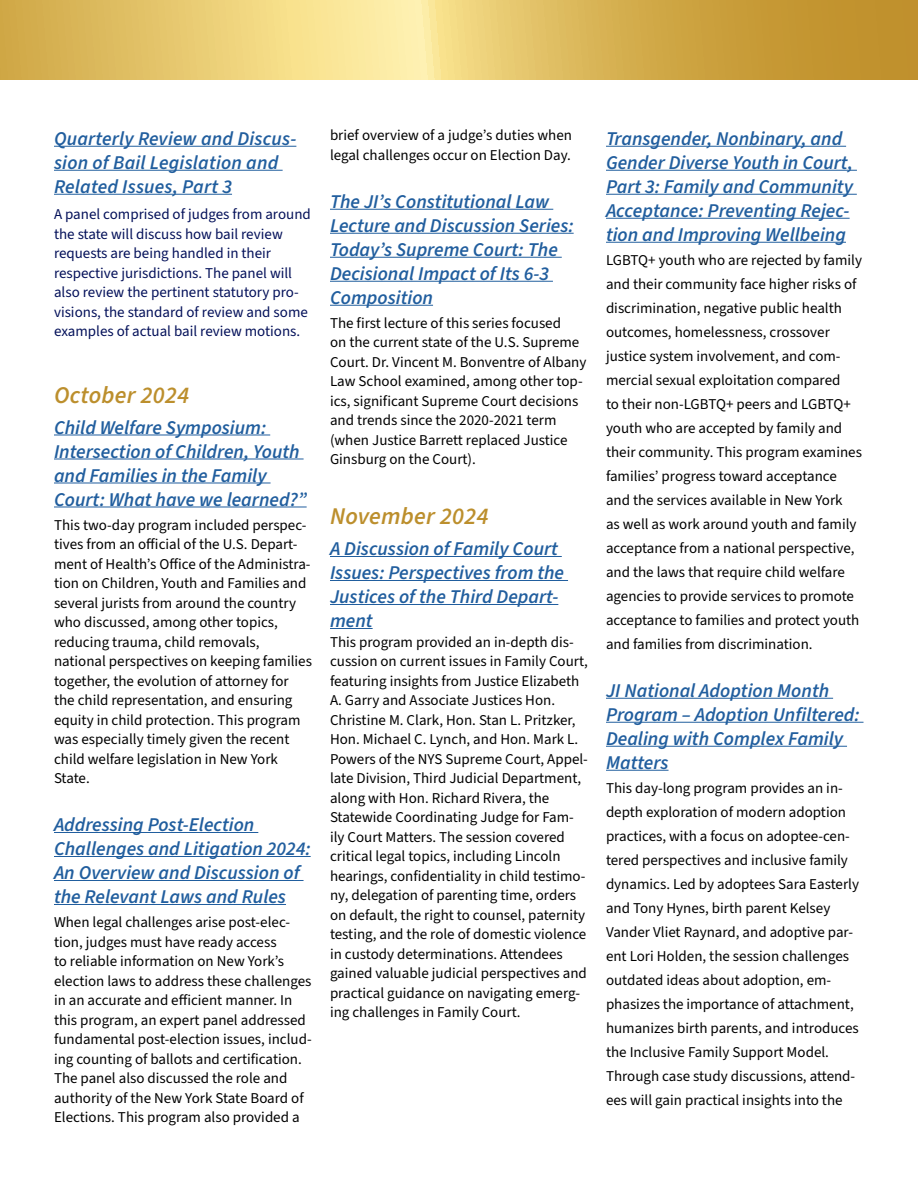
<style>
.page{position:relative;width:918px;height:1188px;background:#fff}
.page>*{position:absolute;margin:0;border:0;box-sizing:border-box;transform-origin:0 0}
.t1{font:italic 600 24px "Source Sans 3";letter-spacing:.01em;color:#bc8f2d}
.t2{font:italic 600 19.5px/24px "Source Sans 3";color:#215e9e}
.t3{font:15px/19.5px "Source Sans 3";color:#000}
.t4{font:15px/19.5px "Source Sans 3";color:#031059}
</style>
<div class="page">
<svg style="left:0;top:0;width:918px;height:80px;background:#debc62"></svg>
<hr style="left:54px;top:146px;width:242px;height:1px;background:#215e9e">
<hr style="left:54px;top:170px;width:229px;height:1px;background:#215e9e">
<hr style="left:54px;top:194px;width:178px;height:1px;background:#215e9e">
<hr style="left:54px;top:435px;width:216px;height:1px;background:#215e9e">
<hr style="left:54px;top:459px;width:250px;height:1px;background:#215e9e">
<hr style="left:54px;top:483px;width:217px;height:1px;background:#215e9e">
<hr style="left:54px;top:507px;width:253px;height:1px;background:#215e9e">
<hr style="left:54px;top:832px;width:204px;height:1px;background:#215e9e">
<hr style="left:54px;top:856px;width:257px;height:1px;background:#215e9e">
<hr style="left:54px;top:880px;width:250px;height:1px;background:#215e9e">
<hr style="left:54px;top:904px;width:232px;height:1px;background:#215e9e">
<hr style="left:330px;top:209px;width:223px;height:1px;background:#215e9e">
<hr style="left:330px;top:233px;width:244px;height:1px;background:#215e9e">
<hr style="left:330px;top:257px;width:232px;height:1px;background:#215e9e">
<hr style="left:330px;top:281px;width:223px;height:1px;background:#215e9e">
<hr style="left:330px;top:305px;width:103px;height:1px;background:#215e9e">
<hr style="left:330px;top:556px;width:232px;height:1px;background:#215e9e">
<hr style="left:330px;top:580px;width:238px;height:1px;background:#215e9e">
<hr style="left:330px;top:604px;width:228px;height:1px;background:#215e9e">
<hr style="left:330px;top:628px;width:43px;height:1px;background:#215e9e">
<hr style="left:606px;top:146px;width:240px;height:1px;background:#215e9e">
<hr style="left:606px;top:170px;width:251px;height:1px;background:#215e9e">
<hr style="left:606px;top:194px;width:251px;height:1px;background:#215e9e">
<hr style="left:606px;top:218px;width:244px;height:1px;background:#215e9e">
<hr style="left:606px;top:242px;width:240px;height:1px;background:#215e9e">
<hr style="left:606px;top:698px;width:227px;height:1px;background:#215e9e">
<hr style="left:606px;top:722px;width:258px;height:1px;background:#215e9e">
<hr style="left:606px;top:746px;width:241px;height:1px;background:#215e9e">
<hr style="left:606px;top:770px;width:63px;height:1px;background:#215e9e">
<h2 class="t2" style="left:54px;top:126px;width:244px">Quarterly Review and Discus&shy;sion of Bail Legislation and<br>Related Issues, Part 3</h2>
<p class="t4" style="left:54px;top:204px;width:258px">A panel comprised of judges from around the state will discuss how bail review requests are being handled in their respective jurisdictions. The panel will also review the pertinent statutory pro&shy;visions, the standard of review and some examples of actual bail review motions.</p>
<h1 class="t1" style="left:54px;top:379px;width:137px">October 2024</h1>
<h2 class="t2" style="left:54px;top:415px;width:254px">Child Welfare Symposium:<br>Intersection of Children, Youth and Families in the Family<br>Court: What have we learned?”</h2>
<p class="t3" style="left:54px;top:515px;width:260px">This two-day program included perspec&shy;tives from an official of the U.S. Depart&shy;ment of Health’s Office of the Administra&shy;tion on Children, Youth and Families and several jurists from around the country who discussed, among other topics, reducing trauma, child removals, national perspectives on keeping families together, the evolution of attorney for the child representation, and ensuring equity in child protection. This program was especially timely given the recent child welfare legislation in New York State.</p>
<h2 class="t2" style="left:54px;top:813px;width:258px">Addressing Post-Election<br>Challenges and Litigation 2024:<br>An Overview and Discussion of the Relevant Laws and Rules</h2>
<p class="t3" style="left:54px;top:912px;width:259px">When legal challenges arise post-elec&shy;tion, judges must have ready access<br>to reliable information on New York’s election laws to address these challenges in an accurate and efficient manner. In this program, an expert panel addressed fundamental post-election issues, includ&shy;ing counting of ballots and certification.<br>The panel also discussed the role and authority of the New York State Board of Elections. This program also provided a</p>
<p class="t3" style="left:330px;top:126px;width:244px">brief overview of a judge’s duties when legal challenges occur on Election Day.</p>
<h2 class="t2" style="left:330px;top:189px;width:245px">The JI’s Constitutional Law<br>Lecture and Discussion Series:<br>Today’s Supreme Court: The<br>Decisional Impact of Its 6-3<br>Composition</h2>
<p class="t3" style="left:330px;top:313px;width:258px">The first lecture of this series focused<br>on the current state of the U.S. Supreme Court. Dr. Vincent M. Bonventre of Albany Law School examined, among other top&shy;ics, significant Supreme Court decisions and trends since the 2020-2021 term (when Justice Barrett replaced Justice Ginsburg on the Court).</p>
<h1 class="t1" style="left:330px;top:501px;width:160px">November 2024</h1>
<h2 class="t2" style="left:330px;top:537px;width:236px">A Discussion of Family Court<br>Issues: Perspectives from the<br>Justices of the Third Depart&shy;ment</h2>
<p class="t3" style="left:330px;top:632px;width:259px">This program provided an in-depth dis&shy;cussion on current issues in Family Court, featuring insights from Justice Elizabeth A. Garry and Associate Justices Hon.<br>Christine M. Clark, Hon. Stan L. Pritzker, Hon. Michael C. Lynch, and Hon. Mark L.<br>Powers of the NYS Supreme Court, Appel&shy;late Division, Third Judicial Department, along with Hon. Richard Rivera, the Statewide Coordinating Judge for Fam&shy;ily Court Matters. The session covered critical legal topics, including Lincoln hearings, confidentiality in child testimo&shy;ny, delegation of parenting time, orders on default, the right to counsel, paternity testing, and the role of domestic violence in custody determinations. Attendees gained valuable judicial perspectives and practical guidance on navigating emerg&shy;ing challenges in Family Court.</p>
<h2 class="t2" style="left:606px;top:126px;width:249px">Transgender, Nonbinary, and<br>Gender Diverse Youth in Court,<br>Part 3: Family and Community<br>Acceptance: Preventing Rejec&shy;tion and Improving Wellbeing</h2>
<p class="t3" style="left:606px;top:248px;width:258px;line-height:24px">LGBTQ+ youth who are rejected by family and their community face higher risks of discrimination, negative public health outcomes, homelessness, crossover justice system involvement, and com&shy;mercial sexual exploitation compared<br>to their non-LGBTQ+ peers and LGBTQ+ youth who are accepted by family and their community. This program examines families’ progress toward acceptance and the services available in New York<br>as well as work around youth and family acceptance from a national perspective, and the laws that require child welfare agencies to provide services to promote acceptance to families and protect youth and families from discrimination.</p>
<h2 class="t2" style="left:606px;top:678px;width:255px">JI National Adoption Month<br>Program – Adoption Unfiltered:<br>Dealing with Complex Family<br>Matters</h2>
<p class="t3" style="left:606px;top:776px;width:255px;line-height:24px">This day-long program provides an in&shy;depth exploration of modern adoption practices, with a focus on adoptee-cen&shy;tered perspectives and inclusive family dynamics. Led by adoptees Sara Easterly and Tony Hynes, birth parent Kelsey Vander Vliet Raynard, and adoptive par&shy;ent Lori Holden, the session challenges outdated ideas about adoption, em&shy;phasizes the importance of attachment, humanizes birth parents, and introduces the Inclusive Family Support Model.<br>Through case study discussions, attend&shy;ees will gain practical insights into the</p>
</div>
